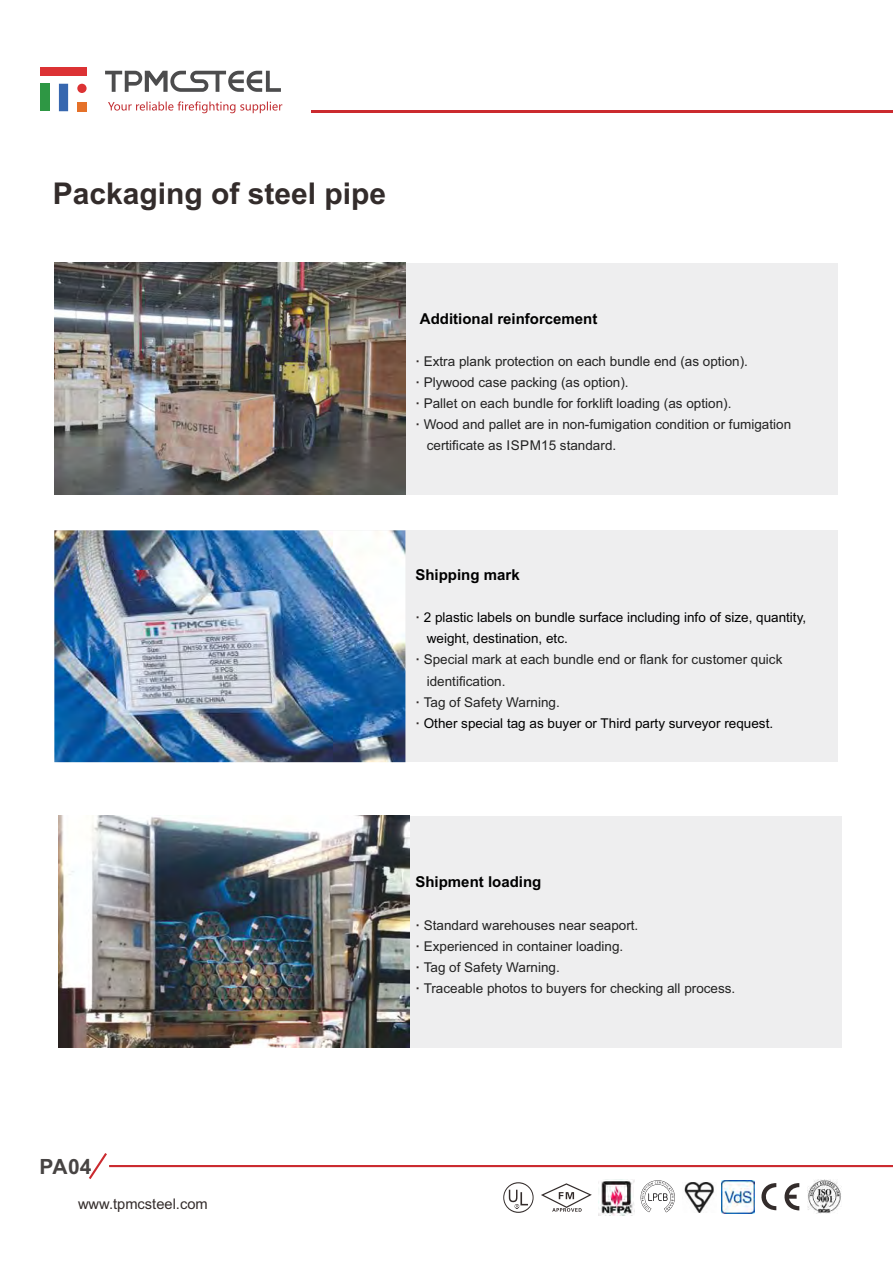
<style>
.page{position:relative;width:893px;height:1263px;background:#fff}
.page>*{position:absolute;margin:0;border:0;box-sizing:border-box;transform-origin:0 0}
.t1{font:700 30px "Arial";color:#332c2b}
.t2{font:700 21px "Arial";color:#474443}
.t3{font:700 15px "Arial";color:#000}
.t4{font:14.7px "Arial";color:#332c2b}
.t5{font:13.5px/21.1px "Arial";color:#222}
.t6{font:13.5px "Arial";color:#000}
.s1{font-weight:700;color:#332c2b}
</style>
<div class="page">
<div style="left:58px;top:816px;width:784px;height:232px;background:#eeeeef"></div>
<div style="left:54px;top:263px;width:784px;height:232px;background:#eeeeef"></div>
<img style="left:58px;top:816px;width:351px;height:232px">
<div style="left:54px;top:530px;width:784px;height:232px;background:#eeeeef"></div>
<img style="left:54px;top:530px;width:351px;height:232px">
<hr style="left:109px;top:1165px;width:784px;height:2px;background:#cb2a2f">
<svg style="left:89px;top:1153px;width:18px;height:26px"></svg>
<img style="left:54px;top:263px;width:351px;height:232px">
<hr style="left:311px;top:110px;width:582px;height:3px;background:#cb2a2f">
<div style="left:41px;top:67px;width:46px;height:9px;background:#dc3234"></div>
<div style="left:59px;top:84px;width:9px;height:27px;background:#3767af"></div>
<div style="left:77px;top:102px;width:10px;height:9px;background:#e57129"></div>
<div style="left:41px;top:84px;width:9px;height:27px;background:#2e9744"></div>
<div style="left:77px;top:84px;width:10px;height:9px;background:#dc3234;border-radius:50%"></div>
<svg style="left:105px;top:71px;width:176px;height:21px"></svg>
<svg style="left:108px;top:101px;width:174px;height:12px"></svg>
<svg style="left:761px;top:1183px;width:38px;height:27px"></svg>
<img style="left:598px;top:1180px;width:36px;height:36px">
<img style="left:684px;top:1182px;width:30px;height:31px">
<svg style="left:640px;top:1180px;width:35px;height:32px"></svg>
<img style="left:721px;top:1180px;width:34px;height:33px">
<img style="left:807px;top:1179px;width:34px;height:35px">
<svg style="left:541px;top:1183px;width:51px;height:29px"></svg>
<svg style="left:503px;top:1182px;width:31px;height:31px"></svg>
<h1 class="t1" style="left:53px;top:182px;width:335px">Packaging of steel pipe</h1>
<p class="t3" style="left:420px;top:313px;width:179px">Additional reinforcement</p>
<p class="t5" style="left:415px;top:352px;width:334px"><span class="s1">·</span> Extra plank protection on each bundle end (as option).</p>
<p class="t5" style="left:415px;top:373px;width:215px"><span class="s1">·</span> Plywood case packing (as option).</p>
<p class="t5" style="left:415px;top:394px;width:317px"><span class="s1">·</span> Pallet on each bundle for forklift loading (as option).</p>
<p class="t5" style="left:415px;top:415px;width:377px"><span class="s1">·</span> Wood and pallet are in non-fumigation condition or fumigation</p>
<p class="t5" style="left:427px;top:436px;width:191px">certificate as ISPM15 standard.</p>
<p class="t3" style="left:415px;top:569px;width:106px">Shipping mark</p>
<p class="t6" style="left:415px;top:612px;width:392px"><span class="s1">·</span> 2 plastic labels on bundle surface including info of size, quantity,</p>
<p class="t6" style="left:427px;top:633px;width:143px">weight, destination, etc.</p>
<p class="t5" style="left:415px;top:650px;width:368px"><span class="s1">·</span> Special mark at each bundle end or flank for customer quick</p>
<p class="t5" style="left:427px;top:671px;width:80px">identification.</p>
<p class="t5" style="left:415px;top:693px;width:146px"><span class="s1">·</span> Tag of Safety Warning.</p>
<p class="t6" style="left:415px;top:718px;width:359px"><span class="s1">·</span> Other special tag as buyer or Third party surveyor request.</p>
<p class="t3" style="left:415px;top:876px;width:127px">Shipment loading</p>
<p class="t5" style="left:415px;top:915px;width:321px"><span class="s1">·</span> Standard warehouses near seaport.<br><span class="s1">·</span> Experienced in container loading.<br><span class="s1">·</span> Tag of Safety Warning.<br><span class="s1">·</span> Traceable photos to buyers for checking all process.</p>
<h2 class="t2" style="left:39px;top:1158px;width:54px">PA04</h2>
<p class="t4" style="left:78px;top:1198px;width:131px">www.tpmcsteel.com</p>
</div>
